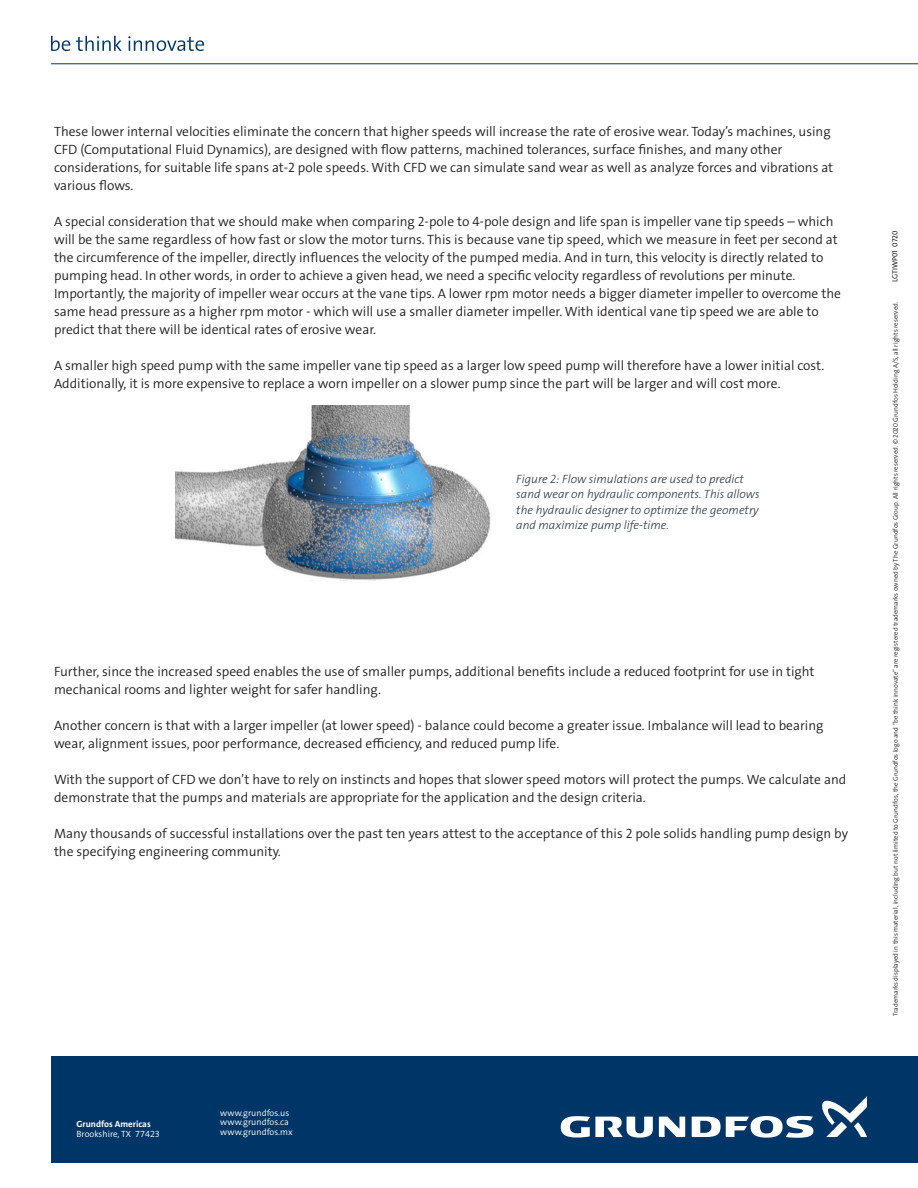
<style>
.page{position:relative;width:918px;height:1188px;background:#fff}
.page>*{position:absolute;margin:0;border:0;box-sizing:border-box;transform-origin:0 0}
.t1{font:13.5px/18px "Grundfos The Sans V2 OT 4 SL";color:#231f20}
.t2{font:12px/15.3px "Grundfos The Sans V2 OT 3 L Italic";color:#293740}
.t3{font:9px/9.9px "Grundfos The Sans V2 OT 4 SL";color:#fff}
.t4{font:9px "Grundfos The Sans V2 OT 7 B";color:#fff}
.t5{font:7.5px "Grundfos The Sans V2 OT 5 R";color:#231f20}
.t6{font:6.75px "Grundfos The Sans V2 OT 4 SL";color:#231f20}
</style>
<div class="page">
<svg style="left:51px;top:36px;width:19px;height:15px"></svg>
<svg style="left:76px;top:36px;width:46px;height:15px"></svg>
<svg style="left:128px;top:36px;width:76px;height:15px"></svg>
<div style="left:51px;top:1056px;width:867px;height:106px;background:#003667"></div>
<svg style="left:659px;top:1117px;width:26px;height:20px"></svg>
<svg style="left:561px;top:1116px;width:92px;height:22px"></svg>
<svg style="left:692px;top:1116px;width:121px;height:22px"></svg>
<svg style="left:822px;top:1096px;width:45px;height:41px"></svg>
<hr style="left:51px;top:63px;width:867px;height:1px;background:#003667">
<img style="left:175px;top:405px;width:315px;height:176px">
<p class="t1" style="left:54px;top:123px;width:781px">These lower internal velocities eliminate the concern that higher speeds will increase the rate of erosive wear. Today’s machines, using CFD (Computational Fluid Dynamics), are designed with flow patterns, machined tolerances, surface finishes, and many other considerations, for suitable life spans at-2 pole speeds. With CFD we can simulate sand wear as well as analyze forces and vibrations at various flows.</p>
<p class="t1" style="left:54px;top:213px;width:789px">A special consideration that we should make when comparing 2-pole to 4-pole design and life span is impeller vane tip speeds – which will be the same regardless of how fast or slow the motor turns. This is because vane tip speed, which we measure in feet per second at the circumference of the impeller, directly influences the velocity of the pumped media. And in turn, this velocity is directly related to pumping head. In other words, in order to achieve a given head, we need a specific velocity regardless of revolutions per minute.<br>Importantly, the majority of impeller wear occurs at the vane tips. A lower rpm motor needs a bigger diameter impeller to overcome the same head pressure as a higher rpm motor - which will use a smaller diameter impeller. With identical vane tip speed we are able to predict that there will be identical rates of erosive wear.</p>
<p class="t1" style="left:54px;top:356px;width:772px">A smaller high speed pump with the same impeller vane tip speed as a larger low speed pump will therefore have a lower initial cost.<br>Additionally, it is more expensive to replace a worn impeller on a slower pump since the part will be larger and will cost more.</p>
<p class="t2" style="left:516px;top:471px;width:245px">Figure 2: Flow simulations are used to predict sand wear on hydraulic components. This allows the hydraulic designer to optimize the geometry and maximize pump life-time.</p>
<p class="t1" style="left:54px;top:662px;width:762px">Further, since the increased speed enables the use of smaller pumps, additional benefits include a reduced footprint for use in tight mechanical rooms and lighter weight for safer handling.</p>
<p class="t1" style="left:54px;top:716px;width:771px">Another concern is that with a larger impeller (at lower speed) - balance could become a greater issue. Imbalance will lead to bearing wear, alignment issues, poor performance, decreased efficiency, and reduced pump life.</p>
<p class="t1" style="left:54px;top:770px;width:794px">With the support of CFD we don’t have to rely on instincts and hopes that slower speed motors will protect the pumps. We calculate and demonstrate that the pumps and materials are appropriate for the application and the design criteria.</p>
<p class="t1" style="left:54px;top:824px;width:796px">Many thousands of successful installations over the past ten years attest to the acceptance of this 2 pole solids handling pump design by the specifying engineering community.</p>
<p class="t4" style="left:77px;top:1118px;width:76px">Grundfos Americas</p>
<p class="t3" style="left:77px;top:1129px;width:85px">Brookshire, TX 77423</p>
<p class="t3" style="left:220px;top:1108px;width:74px">www.grundfos.us www.grundfos.ca www.grundfos.mx</p>
<p class="t5" style="left:890px;top:282px;width:52px;rotate:-90deg">LGTIWP01 0720</p>
<p class="t6" style="left:891px;top:1016px;width:715px;rotate:-90deg">Trademarks displayed in this material, including but not limited to Grundfos, the Grundfos logo and “be think innovate” are registered trademarks owned by The Grundfos Group. All rights reserved. © 2020 Grundfos Holding A/S, all rights reserved.</p>
</div>
